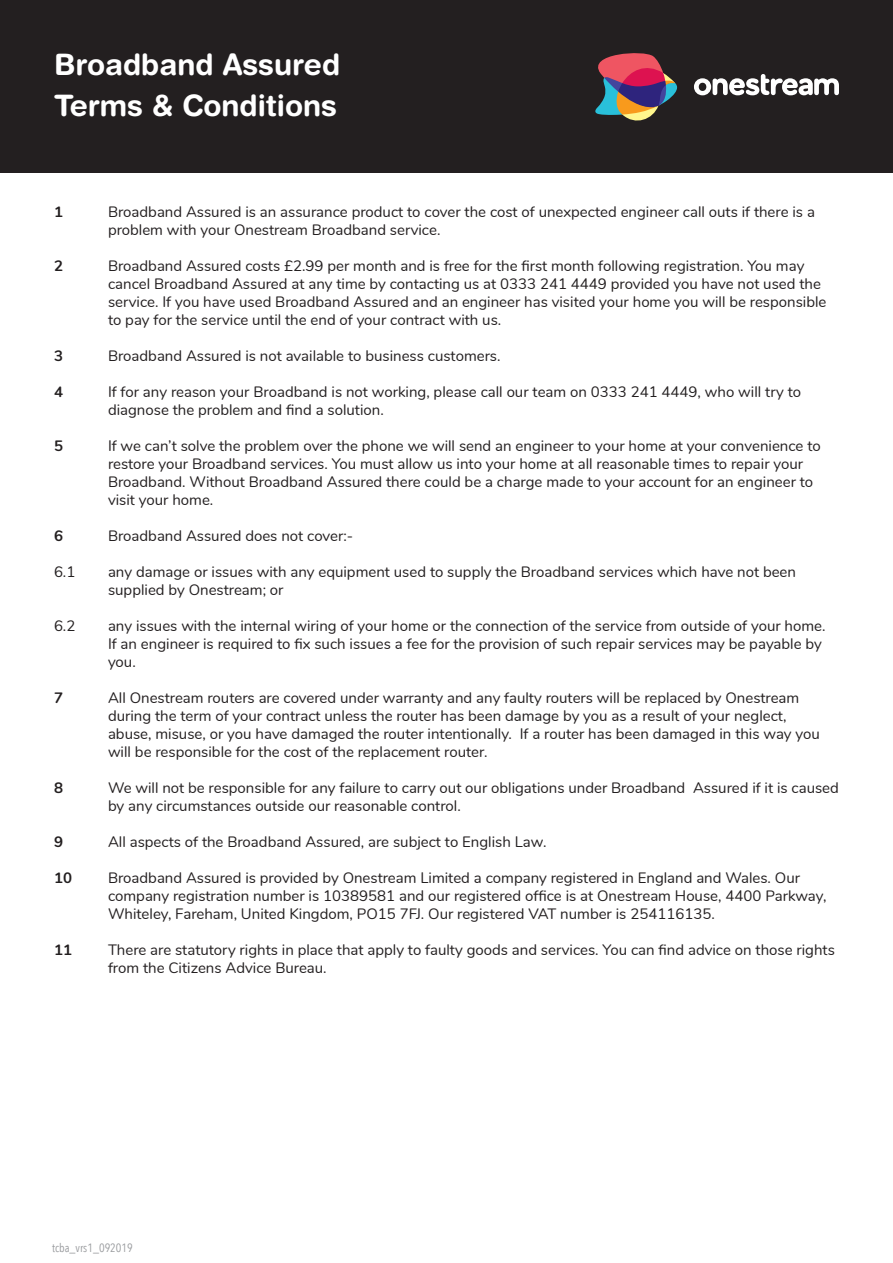
<style>
.page{position:relative;width:893px;height:1263px;background:#fff}
.page>*{position:absolute;margin:0;border:0;box-sizing:border-box;transform-origin:0 0}
.t1{font:700 29.55px "Helvetica Rounded LT Std";color:#fff}
.t2{font:15px "Nunito";color:#231f20}
.t3{font:700 15px "Nunito";color:#231f20}
.t4{font:12px "Avenir Next Condensed";color:#999b9e}
</style>
<div class="page">
<div style="left:0;top:0;width:893px;height:172px;background:#231f20"></div>
<svg style="left:694px;top:74px;width:145px;height:21px"></svg>
<svg style="left:595px;top:53px;width:82px;height:68px"></svg>
<p class="t1" style="left:54px;top:46px;width:288px">Broadband Assured</p>
<p class="t1" style="left:54px;top:87px;width:285px">Terms &amp; Conditions</p>
<p class="t3" style="left:54px;top:201px;width:10px">1</p>
<p class="t2" style="left:108px;top:201px;width:708px">Broadband Assured is an assurance product to cover the cost of unexpected engineer call outs if there is a</p>
<p class="t2" style="left:108px;top:219px;width:334px">problem with your Onestream Broadband service.</p>
<p class="t3" style="left:54px;top:255px;width:11px">2</p>
<p class="t2" style="left:108px;top:255px;width:698px">Broadband Assured costs £2.99 per month and is free for the first month following registration. You may</p>
<p class="t2" style="left:108px;top:273px;width:714px">cancel Broadband Assured at any time by contacting us at 0333 241 4449 provided you have not used the</p>
<p class="t2" style="left:108px;top:291px;width:720px">service. If you have used Broadband Assured and an engineer has visited your home you will be responsible</p>
<p class="t2" style="left:108px;top:309px;width:395px">to pay for the service until the end of your contract with us.</p>
<p class="t3" style="left:54px;top:345px;width:10px">3</p>
<p class="t2" style="left:108px;top:345px;width:394px">Broadband Assured is not available to business customers.</p>
<p class="t3" style="left:54px;top:381px;width:10px">4</p>
<p class="t2" style="left:108px;top:381px;width:695px">If for any reason your Broadband is not working, please call our team on 0333 241 4449, who will try to</p>
<p class="t2" style="left:108px;top:399px;width:277px">diagnose the problem and find a solution.</p>
<p class="t3" style="left:54px;top:435px;width:10px">5</p>
<p class="t2" style="left:108px;top:435px;width:714px">If we can’t solve the problem over the phone we will send an engineer to your home at your convenience to</p>
<p class="t2" style="left:108px;top:453px;width:697px">restore your Broadband services. You must allow us into your home at all reasonable times to repair your</p>
<p class="t2" style="left:108px;top:471px;width:707px">Broadband. Without Broadband Assured there could be a charge made to your account for an engineer to</p>
<p class="t2" style="left:108px;top:489px;width:107px">visit your home.</p>
<p class="t3" style="left:54px;top:525px;width:10px">6</p>
<p class="t2" style="left:108px;top:525px;width:247px">Broadband Assured does not cover:-</p>
<p class="t2" style="left:54px;top:561px;width:23px">6.1</p>
<p class="t2" style="left:108px;top:561px;width:689px">any damage or issues with any equipment used to supply the Broadband services which have not been</p>
<p class="t2" style="left:108px;top:579px;width:177px">supplied by Onestream; or</p>
<p class="t2" style="left:54px;top:615px;width:23px">6.2</p>
<p class="t2" style="left:108px;top:615px;width:719px">any issues with the internal wiring of your home or the connection of the service from outside of your home.</p>
<p class="t2" style="left:108px;top:633px;width:715px">If an engineer is required to fix such issues a fee for the provision of such repair services may be payable by</p>
<p class="t2" style="left:108px;top:651px;width:29px">you.</p>
<p class="t3" style="left:54px;top:687px;width:10px">7</p>
<p class="t2" style="left:108px;top:687px;width:693px">All Onestream routers are covered under warranty and any faulty routers will be replaced by Onestream</p>
<p class="t2" style="left:108px;top:705px;width:680px">during the term of your contract unless the router has been damage by you as a result of your neglect,</p>
<p class="t2" style="left:108px;top:723px;width:713px">abuse, misuse, or you have damaged the router intentionally. If a router has been damaged in this way you</p>
<p class="t2" style="left:108px;top:741px;width:381px">will be responsible for the cost of the replacement router.</p>
<p class="t3" style="left:54px;top:777px;width:10px">8</p>
<p class="t2" style="left:108px;top:777px;width:732px">We will not be responsible for any failure to carry out our obligations under Broadband Assured if it is caused</p>
<p class="t2" style="left:108px;top:795px;width:354px">by any circumstances outside our reasonable control.</p>
<p class="t3" style="left:54px;top:831px;width:10px">9</p>
<p class="t2" style="left:108px;top:831px;width:440px">All aspects of the Broadband Assured, are subject to English Law.</p>
<p class="t3" style="left:54px;top:867px;width:19px">10</p>
<p class="t2" style="left:108px;top:867px;width:693px">Broadband Assured is provided by Onestream Limited a company registered in England and Wales. Our</p>
<p class="t2" style="left:108px;top:885px;width:720px">company registration number is 10389581 and our registered office is at Onestream House, 4400 Parkway,</p>
<p class="t2" style="left:108px;top:903px;width:608px">Whiteley, Fareham, United Kingdom, PO15 7FJ. Our registered VAT number is 254116135.</p>
<p class="t3" style="left:54px;top:939px;width:19px">11</p>
<p class="t2" style="left:108px;top:939px;width:728px">There are statutory rights in place that apply to faulty goods and services. You can find advice on those rights</p>
<p class="t2" style="left:108px;top:957px;width:220px">from the Citizens Advice Bureau.</p>
<p class="t4" style="left:52px;top:1238px;width:82px">tcba_vrs1_092019</p>
</div>
